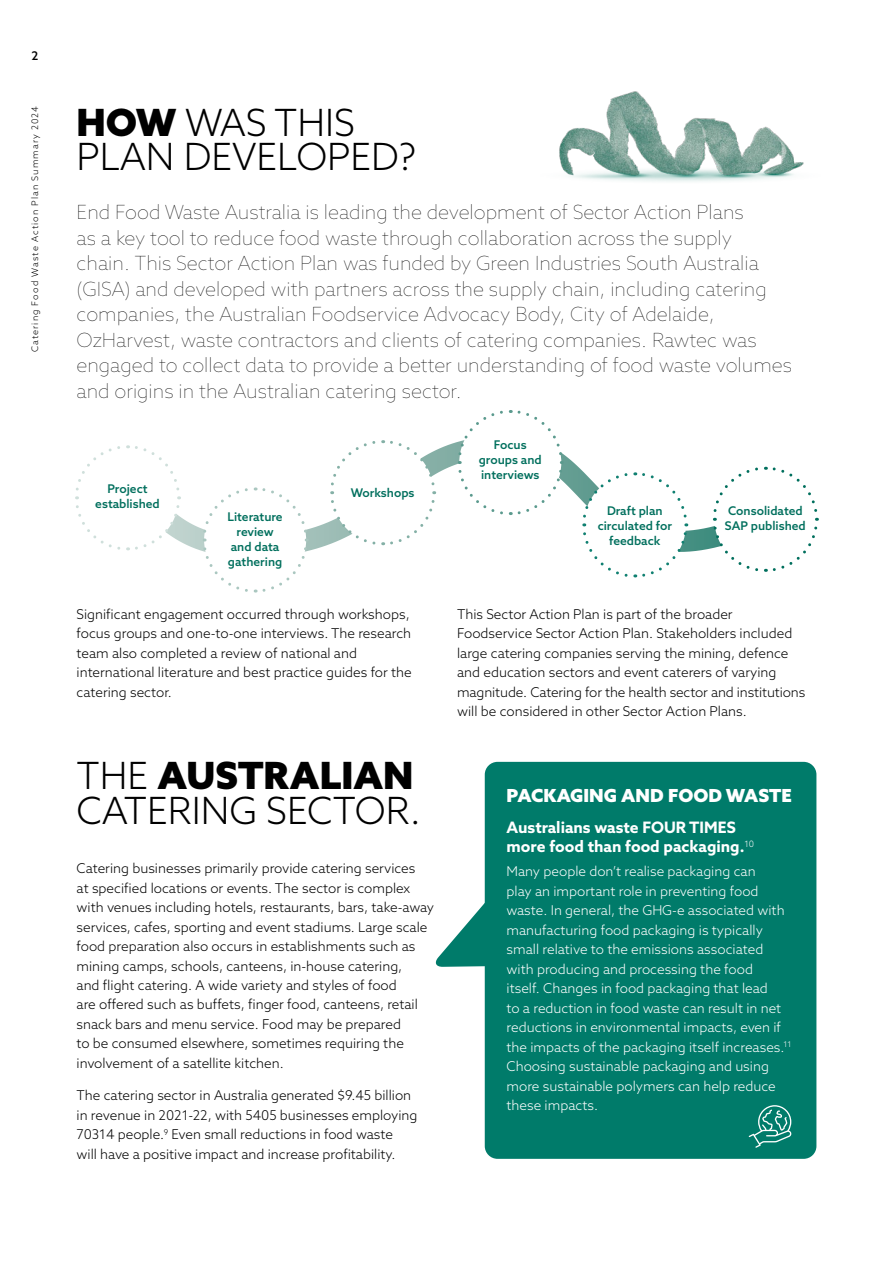
<style>
.page{position:relative;width:893px;height:1263px;background:#fff}
.page>*{position:absolute;margin:0;border:0;box-sizing:border-box;transform-origin:0 0}
.t1{font:300 37.5px/34.5px "Azo Sans";color:#000}
.t2{font:100 19.5px/25.5px "Azo Sans";color:#000}
.t3{font:900 18px "Azo Sans";color:#fff}
.t4{font:700 15.75px/19.5px "Azo Sans";color:#fff}
.t5{font:300 13.5px/19.5px "Azo Sans";color:#000}
.t6{font:300 13.5px/19.5px "Azo Sans";color:#fff}
.t7{font:500 12px/15px "Azo Sans";color:#006f5d;text-align:center}
.t8{font:500 12px "Azo Sans";color:#000}
.t9{font:300 9px "Azo Sans";letter-spacing:.12em;color:#000}
.s1{font-weight:900}
</style>
<div class="page">
<svg style="left:182px;top:442px;width:529px;height:110px"></svg>
<div style="left:485px;top:762px;width:331px;height:397px;background:#007b6a;border-radius:13px"></div>
<svg style="left:435px;top:865px;width:50px;height:102px"></svg>
<img style="left:559px;top:91px;width:245px;height:91px">
<svg style="left:75px;top:445px;width:107px;height:106px"></svg>
<div style="left:82px;top:484px;width:91px;height:24px;background:#fff"></div>
<svg style="left:201px;top:486px;width:108px;height:107px"></svg>
<svg style="left:329px;top:440px;width:108px;height:107px"></svg>
<svg style="left:456px;top:410px;width:108px;height:107px"></svg>
<svg style="left:581px;top:471px;width:108px;height:107px"></svg>
<svg style="left:711px;top:466px;width:108px;height:106px"></svg>
<svg style="left:749px;top:1105px;width:43px;height:43px"></svg>
<p class="t8" style="left:31px;top:51px;width:8px">2</p>
<p class="t9" style="left:31px;top:352px;width:248px;rotate:-90deg">Catering Food Waste Action Plan Summary 2024</p>
<h1 class="t1" style="left:77px;top:108px;width:341px"><span class="s1">HOW</span> WAS THIS<br>PLAN DEVELOPED?</h1>
<p class="t2" style="left:77px;top:201px;width:717px">End Food Waste Australia is leading the development of Sector Action Plans<br>as a key tool to reduce food waste through collaboration across the supply<br>chain. This Sector Action Plan was funded by Green Industries South Australia (GISA) and developed with partners across the supply chain, including catering companies, the Australian Foodservice Advocacy Body, City of Adelaide, OzHarvest, waste contractors and clients of catering companies. Rawtec was engaged to collect data to provide a better understanding of food waste volumes and origins in the Australian catering sector.</p>
<p class="t7" style="left:95px;top:483px;width:66px">Project established</p>
<p class="t7" style="left:228px;top:510px;width:57px">Literature review and data gathering</p>
<p class="t7" style="left:351px;top:486px;width:65px">Workshops</p>
<p class="t5" style="left:77px;top:605px;width:337px">Significant engagement occurred through workshops, focus groups and one-to-one interviews. The research team also completed a review of national and international literature and best practice guides for the catering sector.</p>
<h1 class="t1" style="left:77px;top:761px;width:346px">THE <span class="s1">AUSTRALIAN<br></span>CATERING SECTOR.</h1>
<p class="t5" style="left:77px;top:859px;width:359px">Catering businesses primarily provide catering services<br>at specified locations or events. The sector is complex with venues including hotels, restaurants, bars, take-away services, cafes, sporting and event stadiums. Large scale food preparation also occurs in establishments such as mining camps, schools, canteens, in-house catering,<br>and flight catering. A wide variety and styles of food<br>are offered such as buffets, finger food, canteens, retail snack bars and menu service. Food may be prepared<br>to be consumed elsewhere, sometimes requiring the involvement of a satellite kitchen.</p>
<p class="t5" style="left:77px;top:1086px;width:342px">The catering sector in Australia generated $9.45 billion in revenue in 2021-22, with 5405 businesses employing 70314 people.<sup>9</sup> Even small reductions in food waste<br>will have a positive impact and increase profitability.</p>
<p class="t7" style="left:479px;top:438px;width:65px">Focus groups and interviews</p>
<p class="t7" style="left:598px;top:504px;width:76px">Draft plan circulated for feedback</p>
<p class="t7" style="left:725px;top:504px;width:82px;text-align:left">Consolidated<br>SAP published</p>
<p class="t5" style="left:457px;top:605px;width:350px">This Sector Action Plan is part of the broader Foodservice Sector Action Plan. Stakeholders included large catering companies serving the mining, defence and education sectors and event caterers of varying magnitude. Catering for the health sector and institutions will be considered in other Sector Action Plans.</p>
<h3 class="t3" style="left:507px;top:789px;width:287px">PACKAGING AND FOOD WASTE</h3>
<p class="t4" style="left:507px;top:819px;width:249px">Australians waste FOUR TIMES more food than food packaging.<sup>10</sup></p>
<p class="t6" style="left:507px;top:862px;width:286px">Many people don’t realise packaging can<br>play an important role in preventing food waste. In general, the GHG-e associated with manufacturing food packaging is typically small relative to the emissions associated with producing and processing the food<br>itself. Changes in food packaging that lead<br>to a reduction in food waste can result in net reductions in environmental impacts, even if the impacts of the packaging itself increases.<sup>11<br></sup>Choosing sustainable packaging and using more sustainable polymers can help reduce these impacts.</p>
</div>
